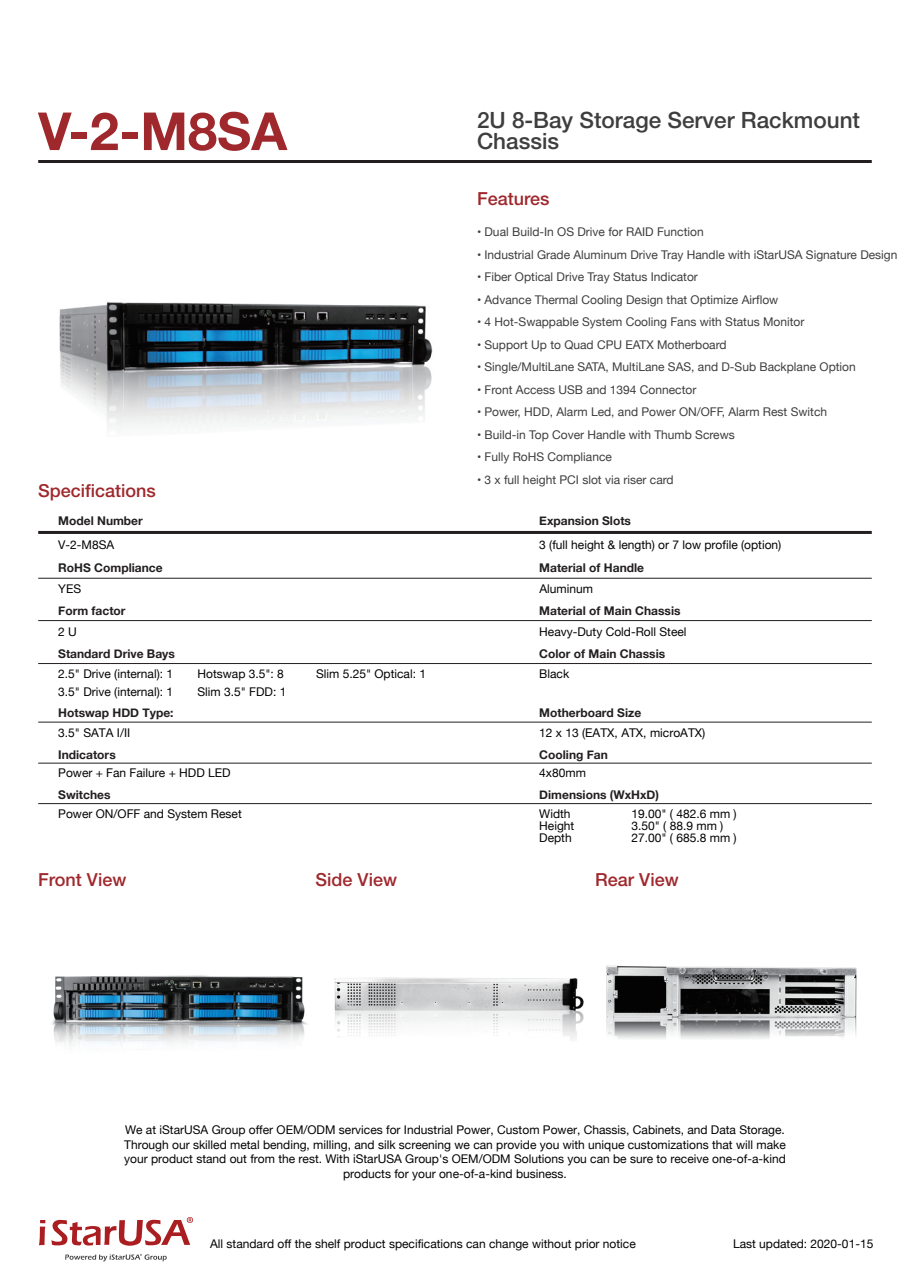
<style>
.page{position:relative;width:910px;height:1280px;background:#fff}
.page>*{position:absolute;margin:0;border:0;box-sizing:border-box;transform-origin:0 0}
.t1{font:700 52.5px "Helvetica Neue";color:#9f282d}
.t2{font:500 22.5px/21px "Helvetica Neue";color:#3e3e3f}
.t3{font:500 18px "Helvetica Neue";color:#9f282d}
.t4{font:12px/12px "Helvetica Neue";color:#030303}
.t5{font:12px "Helvetica Neue";color:#3e3e3f}
.t6{font:700 12px "Helvetica Neue";color:#231f20}
</style>
<div class="page">
<hr style="left:38px;top:160px;width:834px;height:3px;background:#231f20">
<hr style="left:38px;top:531px;width:834px;height:3px;background:#231f20">
<hr style="left:38px;top:578px;width:834px;height:1px;background:#231f20">
<hr style="left:38px;top:620px;width:834px;height:1px;background:#231f20">
<hr style="left:38px;top:663px;width:834px;height:1px;background:#231f20">
<hr style="left:38px;top:722px;width:834px;height:1px;background:#231f20">
<hr style="left:38px;top:763px;width:834px;height:1px;background:#231f20">
<hr style="left:38px;top:803px;width:834px;height:1px;background:#231f20">
<img style="left:52px;top:975px;width:255px;height:70px">
<img style="left:334px;top:977px;width:250px;height:63px">
<img style="left:59px;top:302px;width:374px;height:126px">
<img style="left:606px;top:965px;width:251px;height:74px">
<svg style="left:39px;top:1220px;width:6px;height:25px"></svg>
<svg style="left:51px;top:1217px;width:142px;height:29px"></svg>
<svg style="left:65px;top:1254px;width:102px;height:7px"></svg>
<h1 class="t1" style="left:38px;top:99px;width:250px">V-2-M8SA</h1>
<h2 class="t2" style="left:477px;top:109px;width:385px">2U 8-Bay Storage Server Rackmount<br>Chassis</h2>
<h3 class="t3" style="left:38px;top:480px;width:119px">Specifications</h3>
<p class="t6" style="left:58px;top:513px;width:86px">Model Number</p>
<p class="t6" style="left:58px;top:560px;width:106px">RoHS Compliance</p>
<p class="t4" style="left:58px;top:539px;width:58px">V-2-M8SA</p>
<p class="t4" style="left:58px;top:584px;width:24px">YES</p>
<p class="t6" style="left:58px;top:603px;width:69px">Form factor</p>
<p class="t4" style="left:58px;top:627px;width:20px">2 U</p>
<p class="t6" style="left:58px;top:646px;width:118px">Standard Drive Bays</p>
<p class="t4" style="left:58px;top:665px;width:116px;line-height:18px">2.5" Drive (internal): 1<br>3.5" Drive (internal): 1</p>
<p class="t4" style="left:197px;top:665px;width:90px;line-height:18px">Hotswap 3.5": 8<br>Slim 3.5" FDD: 1</p>
<p class="t4" style="left:316px;top:668px;width:112px">Slim 5.25" Optical: 1</p>
<p class="t6" style="left:58px;top:705px;width:117px">Hotswap HDD Type:</p>
<p class="t4" style="left:58px;top:727px;width:73px">3.5" SATA I/II</p>
<p class="t6" style="left:58px;top:747px;width:59px">Indicators</p>
<p class="t4" style="left:58px;top:768px;width:174px">Power + Fan Failure + HDD LED</p>
<p class="t6" style="left:58px;top:787px;width:54px">Switches</p>
<p class="t4" style="left:58px;top:808px;width:185px">Power ON/OFF and System Reset</p>
<h3 class="t3" style="left:477px;top:188px;width:74px">Features</h3>
<p class="t5" style="left:477px;top:223px;width:228px">• Dual Build-In OS Drive for RAID Function</p>
<p class="t5" style="left:477px;top:246px;width:422px">• Industrial Grade Aluminum Drive Tray Handle with iStarUSA Signature Design</p>
<p class="t5" style="left:477px;top:268px;width:222px">• Fiber Optical Drive Tray Status Indicator</p>
<p class="t5" style="left:477px;top:291px;width:303px">• Advance Thermal Cooling Design that Optimize Airflow</p>
<p class="t5" style="left:477px;top:313px;width:329px">• 4 Hot-Swappable System Cooling Fans with Status Monitor</p>
<p class="t5" style="left:477px;top:336px;width:251px">• Support Up to Quad CPU EATX Motherboard</p>
<p class="t5" style="left:477px;top:358px;width:380px">• Single/MultiLane SATA, MultiLane SAS, and D-Sub Backplane Option</p>
<p class="t5" style="left:477px;top:381px;width:221px">• Front Access USB and 1394 Connector</p>
<p class="t5" style="left:477px;top:403px;width:352px">• Power, HDD, Alarm Led, and Power ON/OFF, Alarm Rest Switch</p>
<p class="t5" style="left:477px;top:426px;width:259px">• Build-in Top Cover Handle with Thumb Screws</p>
<p class="t5" style="left:477px;top:448px;width:136px">• Fully RoHS Compliance</p>
<p class="t5" style="left:477px;top:471px;width:198px">• 3 x full height PCI slot via riser card</p>
<p class="t6" style="left:539px;top:513px;width:93px">Expansion Slots</p>
<p class="t4" style="left:539px;top:539px;width:244px">3 (full height &amp; length) or 7 low profile (option)</p>
<p class="t6" style="left:539px;top:560px;width:106px">Material of Handle</p>
<p class="t4" style="left:539px;top:584px;width:55px">Aluminum</p>
<p class="t6" style="left:539px;top:603px;width:143px">Material of Main Chassis</p>
<p class="t4" style="left:539px;top:627px;width:149px">Heavy-Duty Cold-Roll Steel</p>
<p class="t6" style="left:539px;top:646px;width:127px">Color of Main Chassis</p>
<p class="t4" style="left:539px;top:668px;width:31px">Black</p>
<p class="t6" style="left:539px;top:705px;width:103px">Motherboard Size</p>
<p class="t4" style="left:539px;top:727px;width:168px">12 x 13 (EATX, ATX, microATX)</p>
<p class="t6" style="left:539px;top:747px;width:70px">Cooling Fan</p>
<p class="t4" style="left:539px;top:768px;width:48px">4x80mm</p>
<p class="t6" style="left:539px;top:787px;width:121px">Dimensions (WxHxD)</p>
<p class="t4" style="left:539px;top:808px;width:37px">Width<br>Height<br>Depth</p>
<p class="t4" style="left:631px;top:808px;width:107px">19.00" ( 482.6 mm )<br>3.50" ( 88.9 mm )<br>27.00" ( 685.8 mm )</p>
<h3 class="t3" style="left:38px;top:869px;width:90px">Front View</h3>
<h3 class="t3" style="left:316px;top:869px;width:83px">Side View</h3>
<h3 class="t3" style="left:595px;top:869px;width:85px">Rear View</h3>
<p class="t4" style="left:124px;top:1123px;width:663px;line-height:14.4px;text-align:center">We at iStarUSA Group offer OEM/ODM services for Industrial Power, Custom Power, Chassis, Cabinets, and Data Storage.<br>Through our skilled metal bending, milling, and silk screening we can provide you with unique customizations that will make your product stand out from the rest. With iStarUSA Group's OEM/ODM Solutions you can be sure to receive one-of-a-kind products for your one-of-a-kind business.</p>
<p class="t4" style="left:210px;top:1239px;width:427px">All standard off the shelf product specifications can change without prior notice</p>
<p class="t4" style="left:733px;top:1239px;width:142px">Last updated: 2020-01-15</p>
</div>
